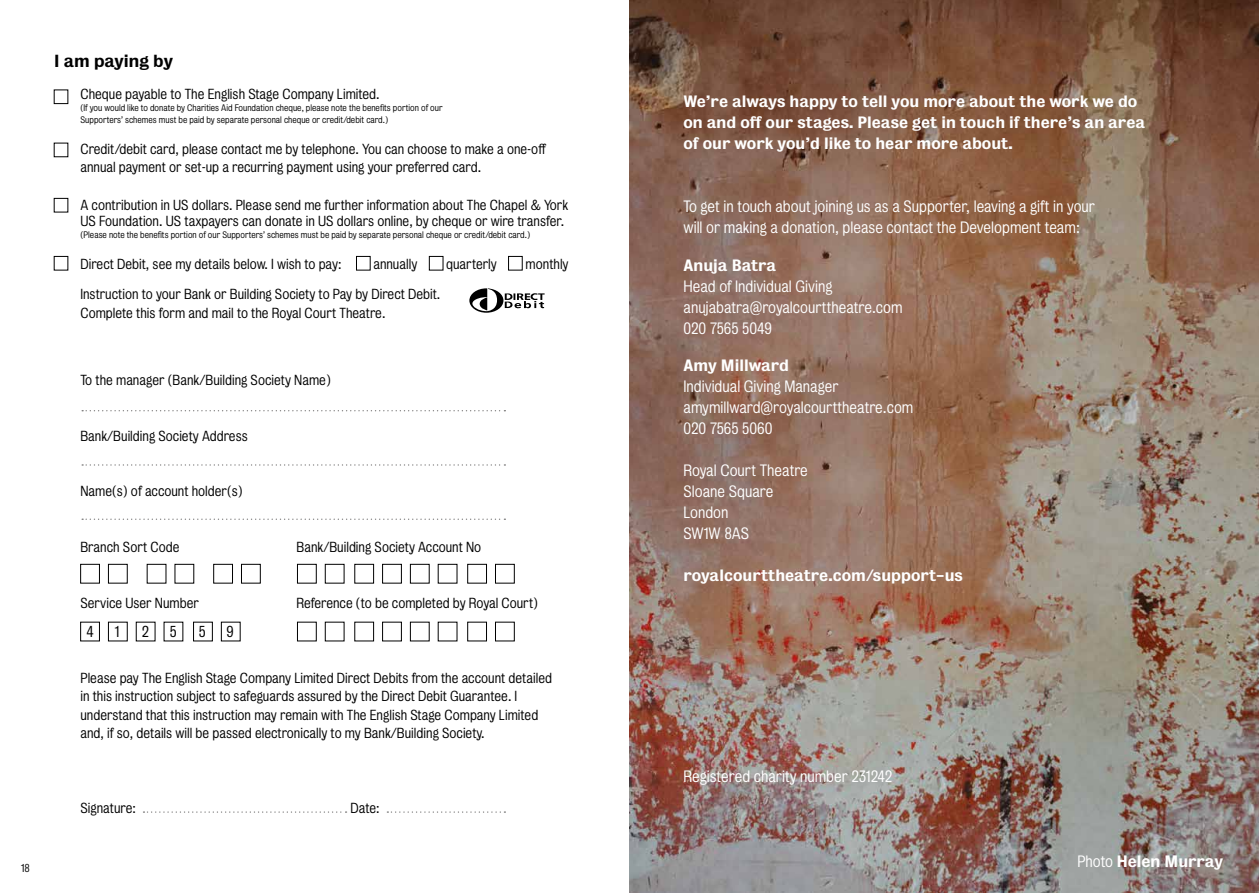
<style>
.page{position:relative;width:1259px;height:893px;background:#fff}
.page>*{position:absolute;margin:0;border:0;box-sizing:border-box;transform-origin:0 0}
.t1{font:500 15.9px "Bureau Grot";color:#000}
.t2{font:300 15px/21px "Bureau Grot";color:#fff}
.t3{font:500 15px/21px "Bureau Grot";color:#fff}
.t4{font:300 14.4px "Bureau Grot";color:#000}
.t5{font:300 13.35px/18.6px "Bureau Grot";color:#000}
.t6{font:300 10.5px "Bureau Grot";color:#000}
.t7{font:300 8.7px/12px "Bureau Grot";color:#000}
.s1{font-weight:300}
</style>
<div class="page">
<img style="left:629px;top:0;width:630px;height:893px">
<div style="left:54px;top:90px;width:14px;height:14px;border:1px solid #000"></div>
<div style="left:356px;top:256px;width:14px;height:14px;border:1px solid #000"></div>
<div style="left:429px;top:256px;width:14px;height:14px;border:1px solid #000"></div>
<div style="left:508px;top:256px;width:14px;height:14px;border:1px solid #000"></div>
<div style="left:54px;top:198px;width:14px;height:14px;border:1px solid #000"></div>
<div style="left:54px;top:256px;width:14px;height:14px;border:1px solid #000"></div>
<div style="left:297px;top:564px;width:19px;height:19px;border:1px solid #000"></div>
<div style="left:410px;top:564px;width:19px;height:19px;border:1px solid #000"></div>
<div style="left:354px;top:564px;width:20px;height:19px;border:1px solid #000"></div>
<div style="left:467px;top:564px;width:20px;height:19px;border:1px solid #000"></div>
<div style="left:325px;top:564px;width:19px;height:19px;border:1px solid #000"></div>
<div style="left:438px;top:564px;width:19px;height:19px;border:1px solid #000"></div>
<div style="left:382px;top:564px;width:20px;height:19px;border:1px solid #000"></div>
<div style="left:495px;top:564px;width:19px;height:19px;border:1px solid #000"></div>
<svg style="left:82px;top:410px;width:423px;height:1px"></svg>
<svg style="left:82px;top:464px;width:423px;height:2px"></svg>
<svg style="left:82px;top:519px;width:423px;height:1px"></svg>
<svg style="left:387px;top:811px;width:118px;height:2px"></svg>
<svg style="left:143px;top:811px;width:203px;height:2px"></svg>
<div style="left:80px;top:564px;width:20px;height:19px;border:1px solid #000"></div>
<div style="left:147px;top:564px;width:19px;height:19px;border:1px solid #000"></div>
<div style="left:213px;top:564px;width:20px;height:19px;border:1px solid #000"></div>
<div style="left:108px;top:564px;width:19px;height:19px;border:1px solid #000"></div>
<div style="left:175px;top:564px;width:19px;height:19px;border:1px solid #000"></div>
<div style="left:241px;top:564px;width:19px;height:19px;border:1px solid #000"></div>
<svg style="left:469px;top:288px;width:75px;height:25px"></svg>
<div style="left:410px;top:622px;width:19px;height:19px;border:1px solid #000"></div>
<div style="left:467px;top:622px;width:20px;height:19px;border:1px solid #000"></div>
<div style="left:325px;top:622px;width:19px;height:19px;border:1px solid #000"></div>
<div style="left:382px;top:622px;width:20px;height:19px;border:1px solid #000"></div>
<div style="left:80px;top:622px;width:20px;height:19px;border:1px solid #000"></div>
<div style="left:193px;top:622px;width:20px;height:19px;border:1px solid #000"></div>
<div style="left:221px;top:622px;width:19px;height:19px;border:1px solid #000"></div>
<p class="t6" style="left:21px;top:862px;width:10px">18</p>
<p class="t1" style="left:54px;top:51px;width:120px">I am paying by</p>
<p class="t5" style="left:80px;top:85px;width:301px">Cheque payable to The English Stage Company Limited.</p>
<p class="t7" style="left:80px;top:102px;width:364px">(If you would like to donate by Charities Aid Foundation cheque, please note the benefits portion of our<br>Supporters’ schemes must be paid by separate personal cheque or credit/debit card.)</p>
<p class="t5" style="left:80px;top:140px;width:467px">Credit/debit card, please contact me by telephone. You can choose to make a one-off annual payment or set-up a recurring payment using your preferred card.</p>
<p class="t5" style="left:80px;top:197px;width:489px;line-height:16.5px">A contribution in US dollars. Please send me further information about The Chapel &amp; York<br>US Foundation. US taxpayers can donate in US dollars online, by cheque or wire transfer.</p>
<p class="t7" style="left:80px;top:229px;width:451px">(Please note the benefits portion of our Supporters’ schemes must be paid by separate personal cheque or credit/debit card.)</p>
<p class="t5" style="left:80px;top:255px;width:262px">Direct Debit, see my details below. I wish to pay:</p>
<p class="t5" style="left:373px;top:255px;width:46px">annually</p>
<p class="t5" style="left:446px;top:255px;width:52px">quarterly</p>
<p class="t5" style="left:525px;top:255px;width:44px">monthly</p>
<p class="t5" style="left:80px;top:285px;width:361px">Instruction to your Bank or Building Society to Pay by Direct Debit.<br>Complete this form and mail to the Royal Court Theatre.</p>
<p class="t5" style="left:80px;top:371px;width:252px">To the manager (Bank/Building Society Name)</p>
<p class="t5" style="left:80px;top:427px;width:169px">Bank/Building Society Address</p>
<p class="t5" style="left:80px;top:482px;width:164px">Name(s) of account holder(s)</p>
<p class="t5" style="left:80px;top:538px;width:101px">Branch Sort Code</p>
<p class="t5" style="left:296px;top:538px;width:186px">Bank/Building Society Account No</p>
<p class="t5" style="left:80px;top:594px;width:120px">Service User Number</p>
<p class="t5" style="left:296px;top:594px;width:243px">Reference (to be completed by Royal Court)</p>
<p class="t4" style="left:86px;top:623px;width:9px">4</p>
<p class="t4" style="left:115px;top:623px;width:6px">1</p>
<p class="t4" style="left:142px;top:623px;width:9px">2</p>
<p class="t4" style="left:170px;top:623px;width:8px">5</p>
<p class="t4" style="left:199px;top:623px;width:8px">5</p>
<p class="t4" style="left:227px;top:623px;width:9px">9</p>
<p class="t5" style="left:80px;top:668px;width:473px">Please pay The English Stage Company Limited Direct Debits from the account detailed in this instruction subject to safeguards assured by the Direct Debit Guarantee. I understand that this instruction may remain with The English Stage Company Limited and, if so, details will be passed electronically to my Bank/Building Society.</p>
<p class="t5" style="left:80px;top:799px;width:57px">Signature:</p>
<p class="t5" style="left:350px;top:799px;width:31px">Date:</p>
<p class="t3" style="left:683px;top:91px;width:463px">We’re always happy to tell you more about the work we do on and off our stages. Please get in touch if there’s an area of our work you’d like to hear more about.</p>
<p class="t2" style="left:683px;top:196px;width:413px">To get in touch about joining us as a Supporter, leaving a gift in your will or making a donation, please contact the Development team:</p>
<p class="t3" style="left:683px;top:255px;width:94px">Anuja Batra</p>
<p class="t2" style="left:683px;top:276px;width:220px">Head of Individual Giving anujabatra@royalcourttheatre.com<br>020 7565 5049</p>
<p class="t3" style="left:683px;top:355px;width:107px">Amy Millward</p>
<p class="t2" style="left:683px;top:376px;width:231px">Individual Giving Manager amymillward@royalcourttheatre.com<br>020 7565 5060</p>
<p class="t2" style="left:683px;top:460px;width:126px">Royal Court Theatre<br>Sloane Square<br>London<br>SW1W 8AS</p>
<p class="t3" style="left:683px;top:565px;width:281px">royalcourttheatre.com/support-us</p>
<p class="t2" style="left:683px;top:766px;width:210px">Registered charity number 231242</p>
<p class="t3" style="left:1077px;top:851px;width:147px"><span class="s1">Photo</span> Helen Murray</p>
</div>
